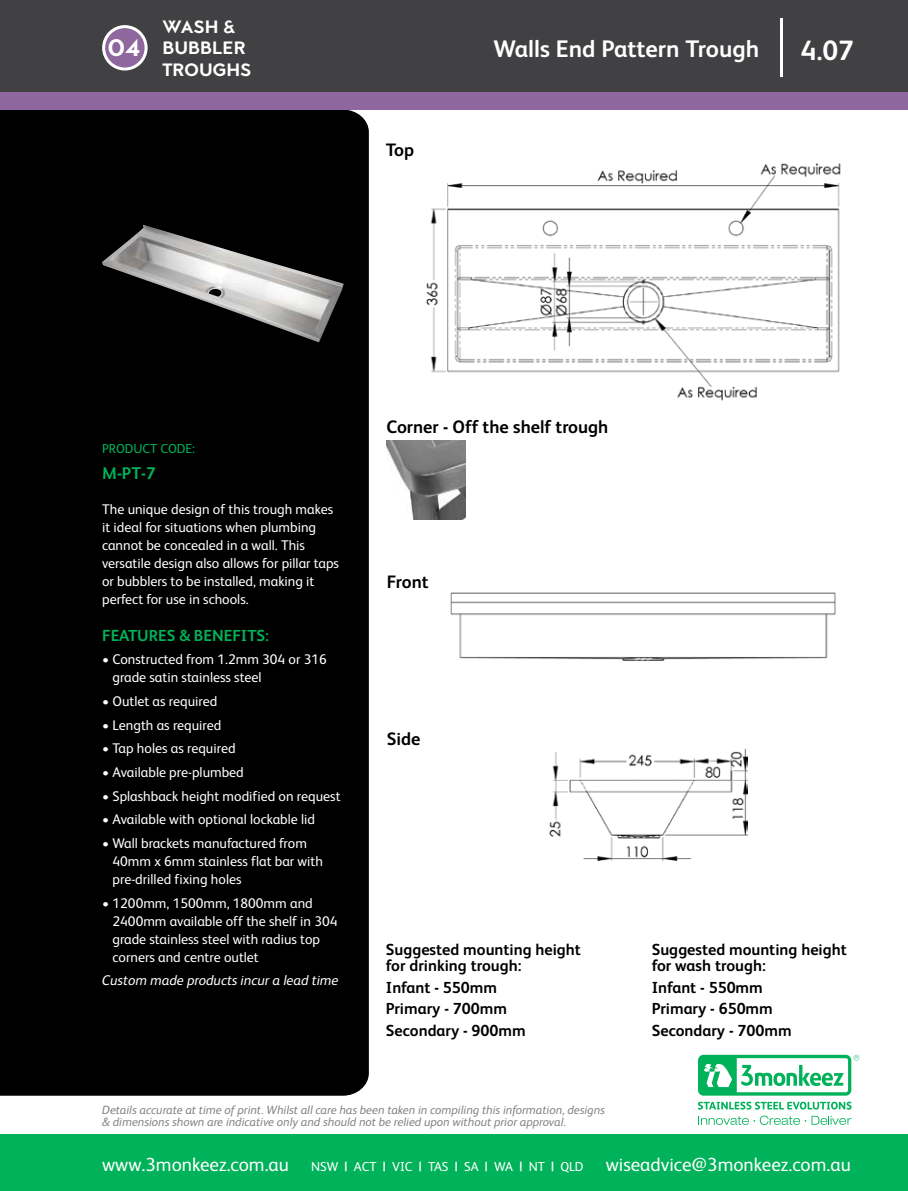
<style>
.page{position:relative;width:908px;height:1191px;background:#fff}
.page>*{position:absolute;margin:0;border:0;box-sizing:border-box;transform-origin:0 0}
.t1{font:700 28px "FS Albert";color:#fff}
.t2{font:700 24px "FS Albert";color:#fff}
.t3{font:900 24px "MTT Milano";color:#fff}
.t4{font:19px "FS Albert";color:#fff}
.t5{font:700 18px "FS Albert";color:#000}
.t6{font:900 18px/21.6px "MTT Milano";color:#fff}
.t7{font:700 17px "FS Albert";color:#00b259}
.t8{font:700 16px/21.6px "FS Albert";color:#000}
.t9{font:700 16px "FS Albert";color:#00b259}
.t10{font:14px/18px "FS Albert";color:#fff}
.t11{font:italic 14px "FS Albert";color:#fff}
.t12{font:13px "FS Albert";color:#00b259}
.t13{font:italic 12px/12px "FS Albert";color:#808285}
.s1{font-size:13px}
.s2{font-weight:700;font-size:13px}
</style>
<div class="page">
<div style="left:0;top:110px;width:369px;height:985px;background:#000"></div>
<div style="left:0;top:0;width:907px;height:92px;background:#414042"></div>
<hr style="left:780px;top:18px;width:2px;height:59px;background:#fff">
<div style="left:104px;top:27px;width:42px;height:42px;background:#8d679d;border-radius:50%"></div>
<div style="left:102px;top:25px;width:45px;height:46px;border:3px solid #fff;border-radius:50%"></div>
<div style="left:0;top:92px;width:907px;height:18px;background:#8d679d"></div>
<div style="left:0;top:1134px;width:907px;height:57px;background:#00b259"></div>
<svg style="left:853px;top:1054px;width:5px;height:6px"></svg>
<svg style="left:698px;top:1115px;width:107px;height:10px"></svg>
<svg style="left:811px;top:1115px;width:39px;height:9px"></svg>
<svg style="left:698px;top:1101px;width:153px;height:8px"></svg>
<svg style="left:697px;top:1054px;width:153px;height:41px"></svg>
<svg style="left:703px;top:1058px;width:144px;height:34px"></svg>
<img style="left:102px;top:225px;width:241px;height:117px">
<img style="left:426px;top:163px;width:415px;height:238px">
<img style="left:450px;top:592px;width:386px;height:69px">
<img style="left:549px;top:749px;width:198px;height:111px">
<img style="left:386px;top:440px;width:79px;height:80px">
<h2 class="t3" style="left:108px;top:34px;width:34px">04</h2>
<p class="t6" style="left:162px;top:17px;width:91px">WASH &amp;<br>BUBBLER<br>TROUGHS</p>
<p class="t5" style="left:385px;top:139px;width:30px">Top</p>
<h2 class="t2" style="left:493px;top:35px;width:267px">Walls End Pattern Trough</h2>
<h1 class="t1" style="left:800px;top:34px;width:55px">4.07</h1>
<p class="t12" style="left:102px;top:441px;width:94px">PRODUCT CODE:</p>
<p class="t7" style="left:102px;top:463px;width:55px">M-PT-7</p>
<p class="t10" style="left:102px;top:500px;width:238px">The unique design of this trough makes it ideal for situations when plumbing cannot be concealed in a wall. This versatile design also allows for pillar taps or bubblers to be installed, making it perfect for use in schools.</p>
<p class="t9" style="left:102px;top:626px;width:168px">FEATURES &amp; BENEFITS:</p>
<p class="t10" style="left:112px;top:650px;width:216px;text-indent:-10px">• Constructed from 1.2mm 304 or 316 grade satin stainless steel</p>
<p class="t10" style="left:102px;top:692px;width:117px">• Outlet as required</p>
<p class="t10" style="left:102px;top:715px;width:121px">• Length as required</p>
<p class="t10" style="left:102px;top:739px;width:135px">• Tap holes as required</p>
<p class="t10" style="left:102px;top:763px;width:143px">• Available pre-plumbed</p>
<p class="t10" style="left:102px;top:786px;width:240px">• Splashback height modified on request</p>
<p class="t10" style="left:102px;top:810px;width:214px">• Available with optional lockable lid</p>
<p class="t10" style="left:112px;top:834px;width:212px;text-indent:-10px">• Wall brackets manufactured from<br>40mm x 6mm stainless flat bar with pre-drilled fixing holes</p>
<p class="t10" style="left:112px;top:893px;width:226px;text-indent:-10px">• 1200mm, 1500mm, 1800mm and<br>2400mm available off the shelf in 304 grade stainless steel with radius top corners and centre outlet</p>
<p class="t11" style="left:102px;top:972px;width:238px">Custom made products incur a lead time</p>
<p class="t5" style="left:386px;top:416px;width:223px">Corner - Off the shelf trough</p>
<p class="t5" style="left:387px;top:571px;width:43px">Front</p>
<p class="t5" style="left:386px;top:729px;width:35px">Side</p>
<p class="t8" style="left:386px;top:941px;width:196px;line-height:16px">Suggested mounting height for drinking trough:</p>
<p class="t8" style="left:386px;top:976px;width:141px">Infant - 550mm<br>Primary - 700mm<br>Secondary - 900mm</p>
<p class="t8" style="left:651px;top:941px;width:196px;line-height:16px">Suggested mounting height for wash trough:</p>
<p class="t8" style="left:651px;top:976px;width:141px">Infant - 550mm<br>Primary - 650mm<br>Secondary - 700mm</p>
<p class="t13" style="left:102px;top:1103px;width:504px">Details accurate at time of print. Whilst all care has been taken in compiling this information, designs &amp; dimensions shown are indicative only and should not be relied upon without prior approval.</p>
<h3 class="t4" style="left:102px;top:1153px;width:749px">www.3monkeez.com.au <span class="s1">NSW</span> <span class="s2">|</span> <span class="s1">ACT</span> <span class="s2">|</span> <span class="s1">VIC</span> <span class="s2">|</span> <span class="s1">TAS</span> <span class="s2">|</span> <span class="s1">SA</span> <span class="s2">|</span> <span class="s1">WA</span> <span class="s2">|</span> <span class="s1">NT</span> <span class="s2">|</span> <span class="s1">QLD</span> wiseadvice@3monkeez.com.au</h3>
</div>
